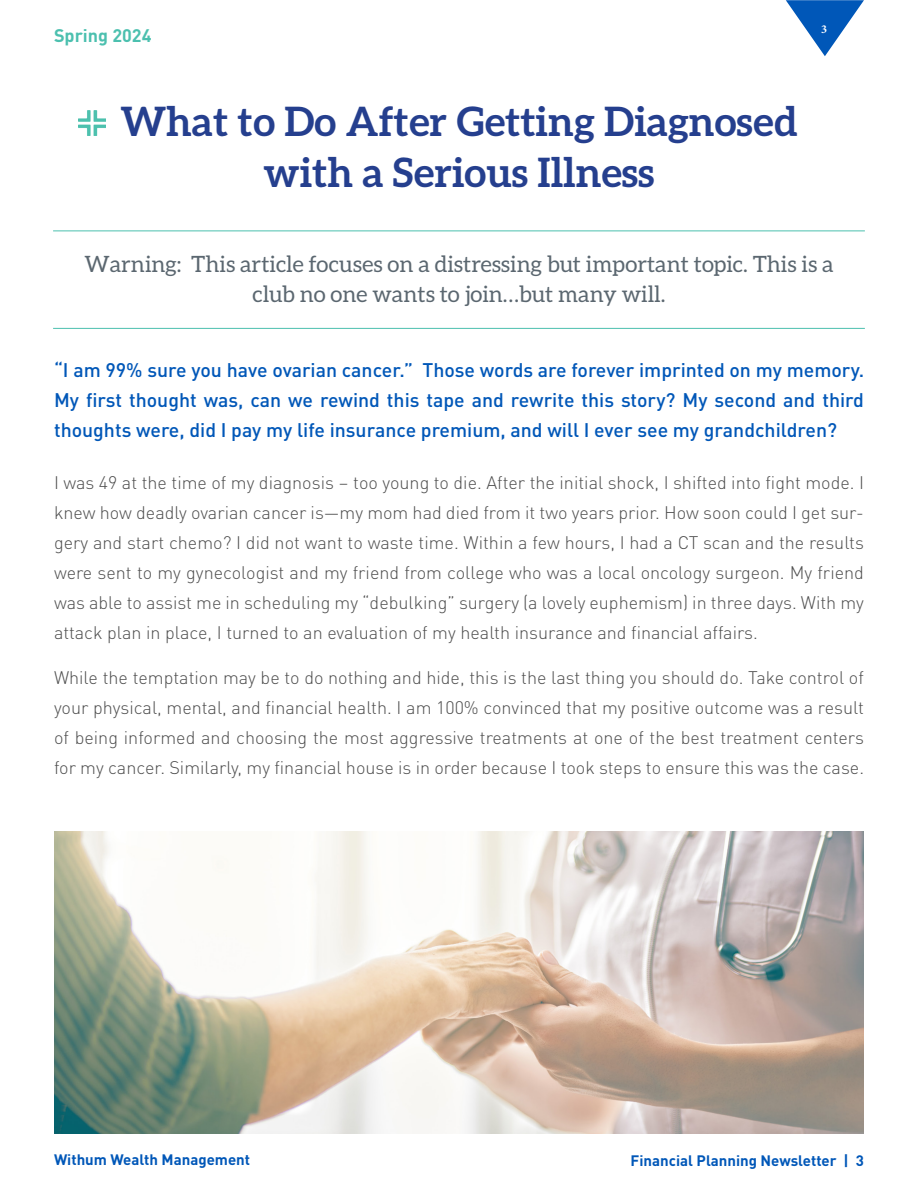
<style>
.page{position:relative;width:918px;height:1188px;background:#fff}
.page>*{position:absolute;margin:0;border:0;box-sizing:border-box;transform-origin:0 0}
.t1{font:700 40.5px/51px "Aleo";color:#253f8e;text-align:center}
.FinPlan-Call_Out{font:22.5px/30px "Aleo";color:#5b6770;text-align:center}
.Subhead{font:500 19.5px/30px "DINOT";color:#0057b8;text-align:justify}
.Fin_Body_Text{font:300 18px/30px "DINOT";color:#4d4d4d;text-align:justify}
.t2{font:700 18px "DINOT";color:#4cc0af}
.t3{font:700 15px "DINOT";color:#0057b8}
.t4{font:700 12px "Minion Pro";color:#fff}
</style>
<div class="page">
<svg style="left:786px;top:0;width:78px;height:56px"></svg>
<hr style="left:53px;top:328px;width:812px;height:1px;background:#4cc0af">
<hr style="left:53px;top:231px;width:812px;height:1px;background:#4cc0af">
<img style="left:54px;top:832px;width:810px;height:302px">
<img style="left:79px;top:110px;width:26px;height:26px">
<p class="t2" style="left:54px;top:21px;width:99px">Spring 2024</p>
<p class="t1" style="left:120px;top:96px;width:679px">What to Do After Getting Diagnosed with a Serious Illness</p>
<p class="t4" style="left:821px;top:20px;width:7px">3</p>
<p class="FinPlan-Call_Out" style="left:84px;top:248px;width:751px">Warning: This article focuses on a distressing but important topic. This is a club no one wants to join…but many will.</p>
<p class="Subhead" style="left:54px;top:353px;width:812px">“I am 99% sure you have ovarian cancer.” Those words are forever imprinted on my memory.<br>My first thought was, can we rewind this tape and rewrite this story? My second and third thoughts were, did I pay my life insurance premium, and will I ever see my grandchildren?</p>
<p class="Fin_Body_Text" style="left:54px;top:466px;width:812px">I was 49 at the time of my diagnosis – too young to die. After the initial shock, I shifted into fight mode. I knew how deadly ovarian cancer is—my mom had died from it two years prior. How soon could I get sur&shy;gery and start chemo? I did not want to waste time. Within a few hours, I had a CT scan and the results were sent to my gynecologist and my friend from college who was a local oncology surgeon. My friend was able to assist me in scheduling my “debulking” surgery (a lovely euphemism) in three days. With my attack plan in place, I turned to an evaluation of my health insurance and financial affairs.</p>
<p class="Fin_Body_Text" style="left:54px;top:661px;width:812px">While the temptation may be to do nothing and hide, this is the last thing you should do. Take control of your physical, mental, and financial health. I am 100% convinced that my positive outcome was a result of being informed and choosing the most aggressive treatments at one of the best treatment centers for my cancer. Similarly, my financial house is in order because I took steps to ensure this was the case.</p>
<p class="t3" style="left:54px;top:1148px;width:198px">Withum Wealth Management</p>
<p class="t3" style="left:631px;top:1148px;width:235px">Financial Planning Newsletter | 3</p>
</div>
